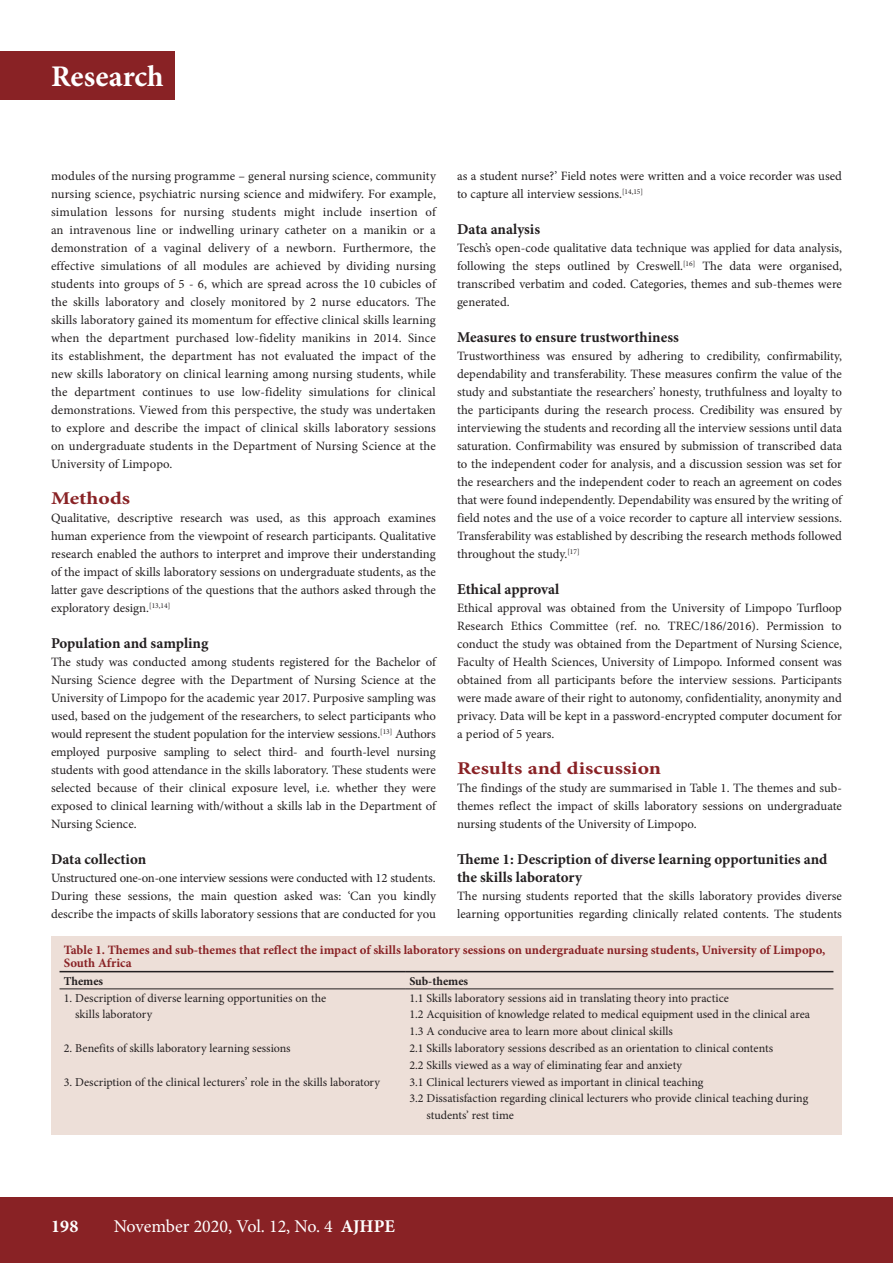
<style>
.page{position:relative;width:893px;height:1263px;background:#fff}
.page>*{position:absolute;margin:0;border:0;box-sizing:border-box;transform-origin:0 0}
.t1{font:700 30px "Minion Pro";color:#fff}
.t2{font:18px "Minion Pro";letter-spacing:-.005em;color:#fff}
.B_HEAD{font:700 18px "Minion Pro";color:#892225;scale:1.2 1}
.t3{font:700 18px "Minion Pro";color:#fff}
.C_HEAD{font:700 15px/18px "Minion Pro";color:#231f20}
.BODY_TEXT_1ST_PARAGR{font:12.75px/18px "Minion Pro";color:#231f20;text-align:justify}
.BODY_TEXT_INDENT{font:12.75px/18px "Minion Pro";letter-spacing:.01em;color:#231f20;text-align:justify}
.TABLE_HEAD{font:700 12.75px/13.5px "Minion Pro";color:#892225}
.TABLE_COPY{font:12px/16.5px "Minion Pro";color:#231f20}
.TABLE_FIELD_NAME{font:700 12px "Minion Pro";color:#231f20}
.s1{font-size:12.75px}
.s2{font-weight:700}
</style>
<div class="page">
<div style="left:0;top:1197px;width:893px;height:66px;background:#892225"></div>
<div style="left:0;top:51px;width:174px;height:49px;background:#892225"></div>
<div style="left:51px;top:936px;width:791px;height:198px;background:#eddfd8"></div>
<hr style="left:60px;top:971px;width:345px;height:1px;background:#231f20">
<hr style="left:405px;top:971px;width:428px;height:1px;background:#231f20">
<hr style="left:60px;top:988px;width:345px;height:1px;background:#231f20">
<hr style="left:405px;top:988px;width:428px;height:1px;background:#231f20">
<h1 class="t1" style="left:51px;top:56px;width:114px">Research</h1>
<p class="BODY_TEXT_INDENT" style="left:51px;top:167px;width:386px">modules of the nursing programme – general nursing science, community nursing science, psychiatric nursing science and midwifery. For example, simulation lessons for nursing students might include insertion of an intravenous line or indwelling urinary catheter on a manikin or a demonstration of a vaginal delivery of a newborn. Furthermore, the effective simulations of all modules are achieved by dividing nursing students into groups of 5 - 6, which are spread across the 10 cubicles of the skills laboratory and closely monitored by 2 nurse educators. The skills laboratory gained its momentum for effective clinical skills learning when the department purchased low-fidelity manikins in 2014. Since its establishment, the department has not evaluated the impact of the new skills laboratory on clinical learning among nursing students, while the department continues to use low-fidelity simulations for clinical demonstrations. Viewed from this perspective, the study was undertaken to explore and describe the impact of clinical skills laboratory sessions on undergraduate students in the Department of Nursing Science at the University of Limpopo.</p>
<h2 class="B_HEAD" style="left:51px;top:486px;width:67px">Methods</h2>
<p class="BODY_TEXT_1ST_PARAGR" style="left:51px;top:509px;width:386px">Qualitative, descriptive research was used, as this approach examines human experience from the viewpoint of research participants. Qualitative research enabled the authors to interpret and improve their understanding of the impact of skills laboratory sessions on undergraduate students, as the latter gave descriptions of the questions that the authors asked through the exploratory design.<sup>[13,14]</sup></p>
<h3 class="C_HEAD" style="left:51px;top:634px;width:159px">Population and sampling</h3>
<p class="BODY_TEXT_1ST_PARAGR" style="left:51px;top:653px;width:386px">The study was conducted among students registered for the Bachelor of Nursing Science degree with the Department of Nursing Science at the University of Limpopo for the academic year 2017. Purposive sampling was used, based on the judgement of the researchers, to select participants who would represent the student population for the interview sessions.<sup>[13]</sup> Authors employed purposive sampling to select third- and fourth-level nursing students with good attendance in the skills laboratory. These students were selected because of their clinical exposure level, i.e. whether they were exposed to clinical learning with/without a skills lab in the Department of Nursing Science.</p>
<h3 class="C_HEAD" style="left:51px;top:850px;width:97px">Data collection</h3>
<p class="BODY_TEXT_1ST_PARAGR" style="left:51px;top:869px;width:386px">Unstructured one-on-one interview sessions were conducted with 12 students.<br>During these sessions, the main question asked was: ‘Can you kindly describe the impacts of skills laboratory sessions that are conducted for you</p>
<p class="BODY_TEXT_1ST_PARAGR" style="left:457px;top:167px;width:386px">as a student nurse?’ Field notes were written and a voice recorder was used to capture all interview sessions.<sup>[14,15]</sup></p>
<h3 class="C_HEAD" style="left:457px;top:220px;width:84px">Data analysis</h3>
<p class="BODY_TEXT_1ST_PARAGR" style="left:457px;top:239px;width:386px">Tesch’s open-code qualitative data technique was applied for data analysis, following the steps outlined by Creswell.<sup>[16]</sup> The data were organised, transcribed verbatim and coded. Categories, themes and sub-themes were generated.</p>
<h3 class="C_HEAD" style="left:457px;top:328px;width:223px">Measures to ensure trustworthiness</h3>
<p class="BODY_TEXT_1ST_PARAGR" style="left:457px;top:347px;width:386px">Trustworthiness was ensured by adhering to credibility, confirmability, dependability and transferability. These measures confirm the value of the study and substantiate the researchers’ honesty, truthfulness and loyalty to the participants during the research process. Credibility was ensured by interviewing the students and recording all the interview sessions until data saturation. Confirmability was ensured by submission of transcribed data to the independent coder for analysis, and a discussion session was set for the researchers and the independent coder to reach an agreement on codes that were found independently. Dependability was ensured by the writing of field notes and the use of a voice recorder to capture all interview sessions.<br>Transferability was established by describing the research methods followed throughout the study.<sup>[17]</sup></p>
<h3 class="C_HEAD" style="left:457px;top:580px;width:104px">Ethical approval</h3>
<p class="BODY_TEXT_1ST_PARAGR" style="left:457px;top:599px;width:386px">Ethical approval was obtained from the University of Limpopo Turfloop Research Ethics Committee (ref. no. TREC/186/2016). Permission to conduct the study was obtained from the Department of Nursing Science, Faculty of Health Sciences, University of Limpopo. Informed consent was obtained from all participants before the interview sessions. Participants were made aware of their right to autonomy, confidentiality, anonymity and privacy. Data will be kept in a password-encrypted computer document for a period of 5 years.</p>
<h2 class="B_HEAD" style="left:457px;top:756px;width:171px">Results and discussion</h2>
<p class="BODY_TEXT_1ST_PARAGR" style="left:457px;top:779px;width:386px">The findings of the study are summarised in Table 1. The themes and sub&shy;themes reflect the impact of skills laboratory sessions on undergraduate nursing students of the University of Limpopo.</p>
<h3 class="C_HEAD" style="left:457px;top:850px;width:372px">Theme 1: Description of diverse learning opportunities and the skills laboratory</h3>
<p class="BODY_TEXT_1ST_PARAGR" style="left:457px;top:887px;width:386px">The nursing students reported that the skills laboratory provides diverse learning opportunities regarding clinically related contents. The students</p>
<p class="TABLE_HEAD" style="left:64px;top:943px;width:763px">Table 1. Themes and sub-themes that reflect the impact of skills laboratory sessions on undergraduate nursing students, University of Limpopo,<br>South Africa</p>
<p class="TABLE_FIELD_NAME" style="left:64px;top:972px;width:41px">Themes</p>
<p class="TABLE_FIELD_NAME" style="left:409px;top:972px;width:60px">Sub-themes</p>
<p class="TABLE_COPY" style="left:75px;top:990px;width:252px;text-indent:-11px">1. Description of diverse learning opportunities on the skills laboratory</p>
<p class="TABLE_COPY" style="left:409px;top:990px;width:321px">1.1 Skills laboratory sessions aid in translating theory into practice</p>
<p class="TABLE_COPY" style="left:409px;top:1006px;width:402px">1.2 Acquisition of knowledge related to medical equipment used in the clinical area</p>
<p class="TABLE_COPY" style="left:409px;top:1023px;width:265px">1.3 A conducive area to learn more about clinical skills</p>
<p class="TABLE_COPY" style="left:64px;top:1040px;width:228px">2. Benefits of skills laboratory learning sessions</p>
<p class="TABLE_COPY" style="left:409px;top:1040px;width:365px">2.1 Skills laboratory sessions described as an orientation to clinical contents</p>
<p class="TABLE_COPY" style="left:409px;top:1056px;width:274px">2.2 Skills viewed as a way of eliminating fear and anxiety</p>
<p class="TABLE_COPY" style="left:64px;top:1074px;width:318px">3. Description of the clinical lecturers<span class="s1">’</span> role in the skills laboratory</p>
<p class="TABLE_COPY" style="left:409px;top:1074px;width:296px">3.1 Clinical lecturers viewed as important in clinical teaching</p>
<p class="TABLE_COPY" style="left:427px;top:1090px;width:383px;text-indent:-17px">3.2 Dissatisfaction regarding clinical lecturers who provide clinical teaching during students’ rest time</p>
<h2 class="t3" style="left:51px;top:1213px;width:29px">198</h2>
<h2 class="t2" style="left:114px;top:1214px;width:283px">November 2020, Vol. 12, No. 4 <span class="s2">AJHPE</span></h2>
</div>
